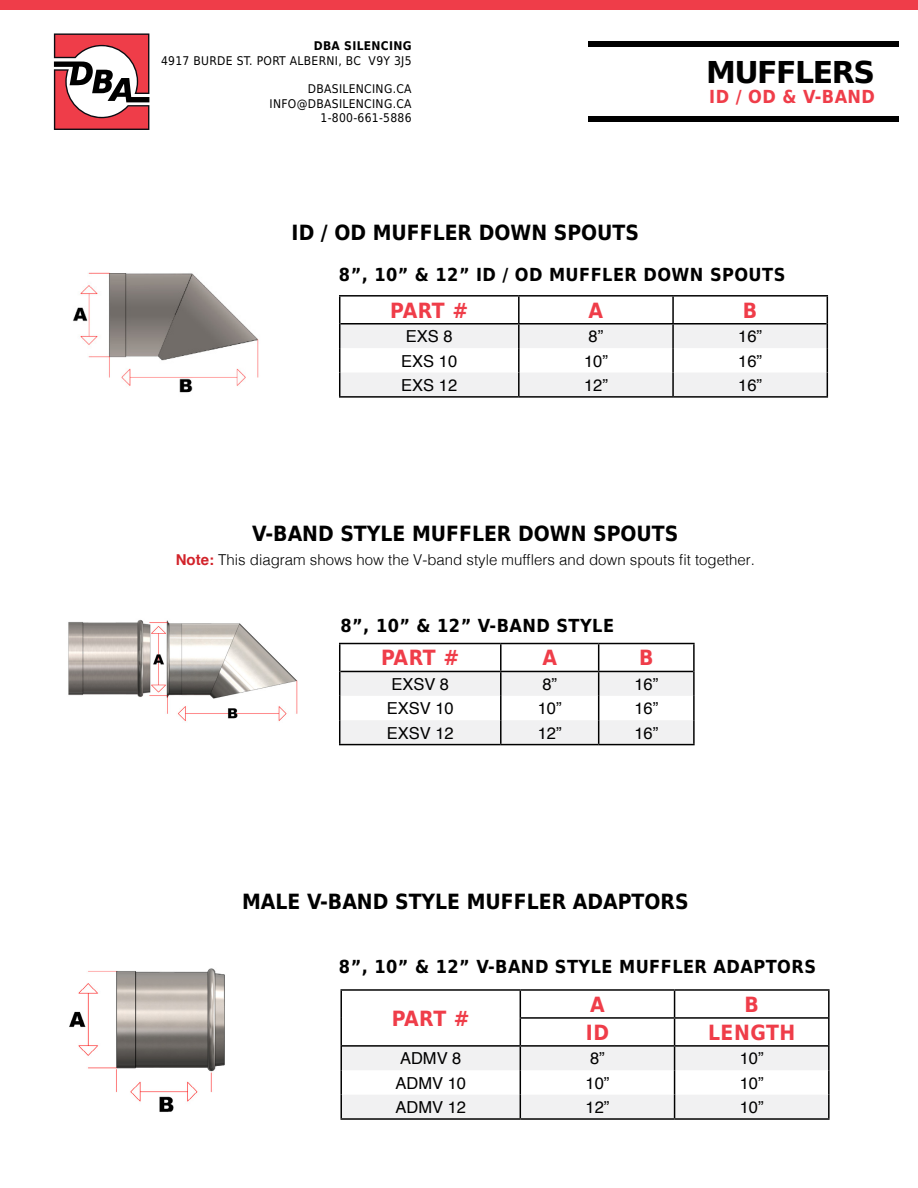
<style>
.page{position:relative;width:918px;height:1188px;background:#fff}
.page>*{position:absolute;margin:0;border:0;box-sizing:border-box;transform-origin:0 0}
.t1{font:700 30px "DejaVu Sans";letter-spacing:-.05em;color:#000}
.t2{font:700 21px "DejaVu Sans Condensed";color:#000}
.t3{font:700 21px "DejaVu Sans Condensed";letter-spacing:.01em;color:#ef3d49}
.t4{font:700 18px "DejaVu Sans Condensed";letter-spacing:.025em;color:#000}
.t5{font:700 18px "DejaVu Sans Condensed";letter-spacing:.025em;color:#ef3d49}
.t6{font:16.5px "Helvetica";color:#000}
.t7{font:300 15px "Helvetica";color:#000}
.t8{font:12px/14.4px "DejaVu Sans Condensed";letter-spacing:.025em;color:#000}
.t9{font:700 12px "DejaVu Sans Condensed";letter-spacing:.025em;color:#000}
.s1{font-weight:700;color:#d2232a}
</style>
<div class="page">
<svg style="left:54px;top:33px;width:95px;height:97px"></svg>
<div style="left:588px;top:116px;width:311px;height:6px;background:#000"></div>
<div style="left:588px;top:41px;width:311px;height:6px;background:#000"></div>
<div style="left:0;top:0;width:918px;height:10px;background:#ef3d49"></div>
<img style="left:73px;top:272px;width:186px;height:121px">
<hr style="left:339px;top:295px;width:180px;height:2px;background:#000">
<hr style="left:519px;top:295px;width:154px;height:2px;background:#000">
<hr style="left:673px;top:295px;width:155px;height:2px;background:#000">
<svg style="left:339px;top:297px;width:489px;height:99px"></svg>
<hr style="left:339px;top:396px;width:180px;height:2px;background:#000">
<hr style="left:519px;top:396px;width:154px;height:2px;background:#000">
<hr style="left:673px;top:396px;width:155px;height:2px;background:#000">
<hr style="left:339px;top:643px;width:162px;height:1px;background:#000">
<hr style="left:501px;top:643px;width:98px;height:1px;background:#000">
<hr style="left:599px;top:643px;width:96px;height:1px;background:#000">
<hr style="left:693px;top:644px;width:2px;height:27px;background:#000">
<hr style="left:693px;top:671px;width:2px;height:25px;background:#000">
<hr style="left:693px;top:696px;width:2px;height:24px;background:#000">
<svg style="left:339px;top:644px;width:355px;height:100px"></svg>
<hr style="left:693px;top:720px;width:2px;height:24px;background:#000">
<hr style="left:339px;top:744px;width:162px;height:1px;background:#000">
<hr style="left:501px;top:744px;width:98px;height:1px;background:#000">
<hr style="left:599px;top:744px;width:96px;height:1px;background:#000">
<img style="left:68px;top:619px;width:230px;height:102px">
<img style="left:69px;top:968px;width:156px;height:144px">
<hr style="left:340px;top:989px;width:180px;height:2px;background:#000">
<hr style="left:340px;top:991px;width:2px;height:27px;background:#000">
<hr style="left:520px;top:989px;width:155px;height:2px;background:#000">
<hr style="left:675px;top:989px;width:155px;height:2px;background:#000">
<hr style="left:828px;top:991px;width:2px;height:27px;background:#000">
<hr style="left:340px;top:1018px;width:2px;height:28px;background:#000">
<hr style="left:828px;top:1018px;width:2px;height:28px;background:#000">
<hr style="left:340px;top:1046px;width:2px;height:24px;background:#000">
<hr style="left:340px;top:1070px;width:2px;height:25px;background:#000">
<hr style="left:828px;top:1046px;width:2px;height:24px;background:#000">
<hr style="left:828px;top:1070px;width:2px;height:25px;background:#000">
<hr style="left:340px;top:1095px;width:2px;height:23px;background:#000">
<svg style="left:341px;top:991px;width:488px;height:127px"></svg>
<hr style="left:828px;top:1095px;width:2px;height:23px;background:#000">
<hr style="left:340px;top:1118px;width:180px;height:2px;background:#000">
<hr style="left:520px;top:1118px;width:155px;height:2px;background:#000">
<hr style="left:675px;top:1118px;width:155px;height:2px;background:#000">
<p class="t9" style="left:314px;top:36px;width:99px">DBA SILENCING</p>
<p class="t8" style="left:161px;top:53px;width:252px">4917 BURDE ST. PORT ALBERNI, BC V9Y 3J5</p>
<p class="t8" style="left:308px;top:82px;width:17px">DBAS</p>
<p class="t8" style="left:339px;top:82px;width:66px">ILENCING.CA</p>
<p class="t8" style="left:270px;top:96px;width:55px">INFO@DBAS</p>
<p class="t8" style="left:321px;top:96px;width:93px;text-indent:19px">ILENCING.CA<br>1-800-661-5886</p>
<p class="t2" style="left:292px;top:215px;width:277px">ID / OD MUFFLER DOWN SPO</p>
<p class="t2" style="left:597px;top:215px;width:43px">UTS</p>
<h1 class="t1" style="left:706px;top:48px;width:170px">MUFFLERS</h1>
<p class="t5" style="left:709px;top:82px;width:167px">ID / OD &amp; V-BAND</p>
<p class="t4" style="left:339px;top:260px;width:385px">8”, 10” &amp; 12” ID / OD MUFFLER DOWN SPO</p>
<p class="t4" style="left:749px;top:260px;width:38px">UTS</p>
<p class="t3" style="left:390px;top:293px;width:28px">PART</p>
<p class="t3" style="left:452px;top:293px;width:17px">#</p>
<p class="t3" style="left:589px;top:293px;width:16px">A</p>
<p class="t3" style="left:743px;top:293px;width:16px">B</p>
<p class="t6" style="left:406px;top:324px;width:48px">EXS 8</p>
<p class="t6" style="left:589px;top:324px;width:16px">8”</p>
<p class="t6" style="left:738px;top:324px;width:25px">16”</p>
<p class="t6" style="left:401px;top:348px;width:57px">EXS 10</p>
<p class="t6" style="left:584px;top:348px;width:25px">10”</p>
<p class="t6" style="left:738px;top:348px;width:25px">16”</p>
<p class="t6" style="left:401px;top:372px;width:57px">EXS 12</p>
<p class="t6" style="left:584px;top:372px;width:25px">12”</p>
<p class="t6" style="left:738px;top:372px;width:25px">16”</p>
<p class="t2" style="left:252px;top:516px;width:356px">V-BAND STYLE M UFFLER DOWN SPO</p>
<p class="t2" style="left:637px;top:516px;width:43px">UTS</p>
<p class="t7" style="left:176px;top:547px;width:581px"><span class="s1">Note:</span> This diagram shows how the V-band style mufflers and down spouts fit together.</p>
<p class="t4" style="left:341px;top:610px;width:275px">8”, 10” &amp; 12” V-BAND STYLE</p>
<p class="t3" style="left:381px;top:641px;width:28px">PART</p>
<p class="t3" style="left:443px;top:641px;width:17px">#</p>
<p class="t3" style="left:542px;top:641px;width:16px">A</p>
<p class="t3" style="left:639px;top:641px;width:16px">B</p>
<p class="t6" style="left:391px;top:671px;width:59px">EXSV 8</p>
<p class="t6" style="left:542px;top:671px;width:16px">8”</p>
<p class="t6" style="left:634px;top:671px;width:25px">16”</p>
<p class="t6" style="left:387px;top:696px;width:68px">EXSV 10</p>
<p class="t6" style="left:538px;top:696px;width:25px">10”</p>
<p class="t6" style="left:634px;top:696px;width:25px">16”</p>
<p class="t6" style="left:387px;top:720px;width:68px">EXSV 12</p>
<p class="t6" style="left:538px;top:720px;width:25px">12”</p>
<p class="t6" style="left:634px;top:720px;width:25px">16”</p>
<p class="t2" style="left:242px;top:885px;width:445px">MALE V-BAND STYLE M UFFLER ADAPTORS</p>
<p class="t4" style="left:339px;top:952px;width:229px">8”, 10” &amp; 12” V-BAN D STYLE</p>
<p class="t4" style="left:619px;top:952px;width:14px">MUFFLER</p>
<p class="t4" style="left:714px;top:952px;width:90px">ADAPTORS</p>
<p class="t3" style="left:392px;top:1001px;width:28px">PART</p>
<p class="t3" style="left:454px;top:1001px;width:17px">#</p>
<p class="t3" style="left:590px;top:987px;width:16px">A</p>
<p class="t3" style="left:744px;top:987px;width:16px">B</p>
<p class="t3" style="left:586px;top:1015px;width:25px">ID</p>
<p class="t3" style="left:708px;top:1015px;width:89px">LENGTH</p>
<p class="t6" style="left:400px;top:1046px;width:63px">ADMV 8</p>
<p class="t6" style="left:590px;top:1046px;width:16px">8”</p>
<p class="t6" style="left:740px;top:1046px;width:25px">10”</p>
<p class="t6" style="left:395px;top:1070px;width:72px">ADMV 10</p>
<p class="t6" style="left:586px;top:1070px;width:25px">10”</p>
<p class="t6" style="left:740px;top:1070px;width:25px">10”</p>
<p class="t6" style="left:395px;top:1094px;width:72px">ADMV 12</p>
<p class="t6" style="left:586px;top:1094px;width:25px">12”</p>
<p class="t6" style="left:740px;top:1094px;width:25px">10”</p>
</div>
